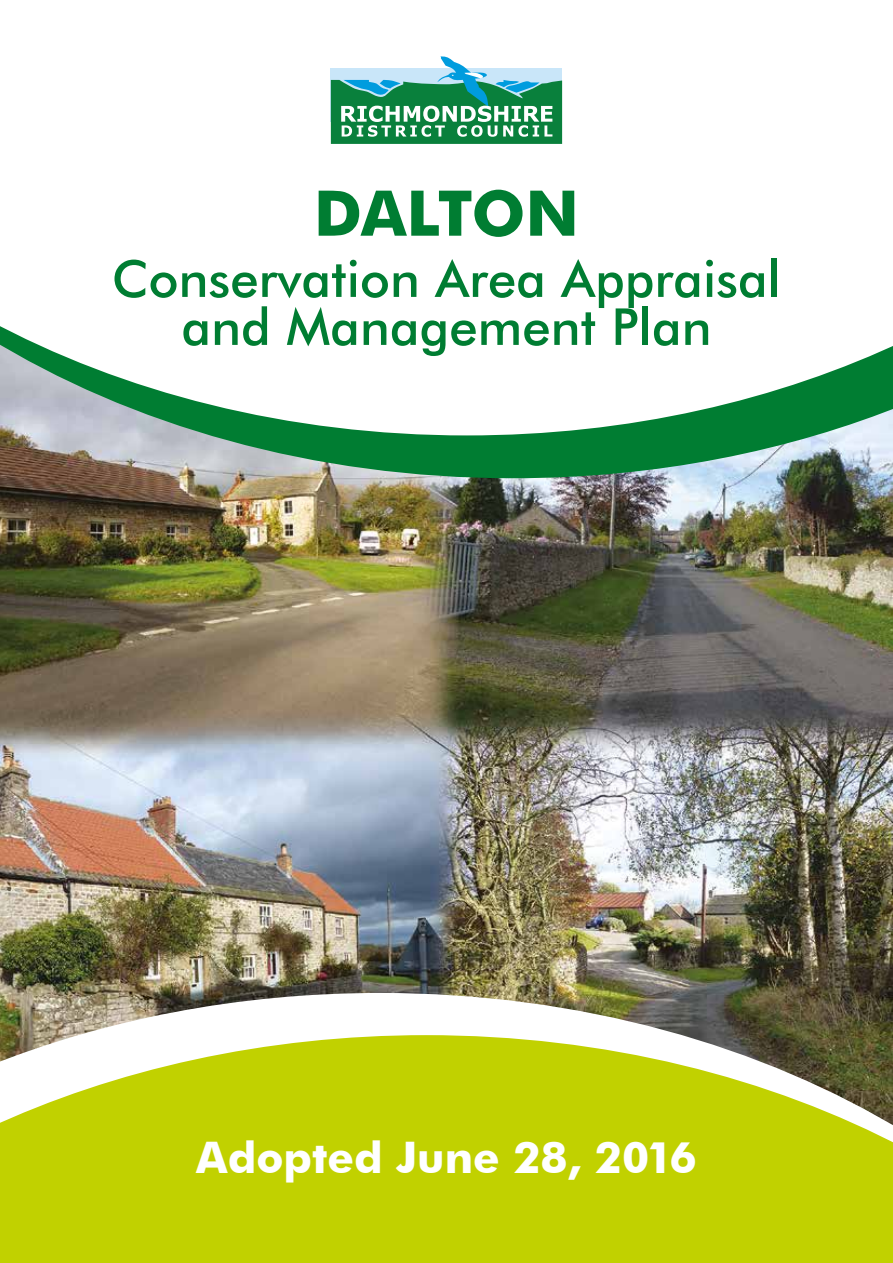
<style>
.page{position:relative;width:893px;height:1263px;background:#fff}
.page>*{position:absolute;margin:0;border:0;box-sizing:border-box;transform-origin:0 0}
.t1{font:700 63px "Futura BT";letter-spacing:-.015em;color:#007d32}
.t2{font:500 51px/48px "Futura BT";color:#007d32;text-align:center}
.t3{font:700 43.5px "Futura BT";color:#fff}
</style>
<div class="page">
<img style="left:0;top:478px;width:893px;height:515px">
<img style="left:0;top:435px;width:893px;height:43px">
<svg style="left:0;top:68px;width:893px;height:367px"></svg>
<img style="left:0;top:993px;width:893px;height:42px">
<svg style="left:0;top:1035px;width:893px;height:151px;background:#c2ce27"></svg>
<svg style="left:331px;top:56px;width:231px;height:88px"></svg>
<div style="left:0;top:1186px;width:893px;height:77px;background:#c1d100"></div>
<p class="t1" style="left:314px;top:175px;width:267px">DALTON</p>
<p class="t2" style="left:112px;top:254px;width:671px">Conservation Area Appraisal and Management Plan</p>
<p class="t3" style="left:196px;top:1131px;width:502px">Adopted June 28, 2016</p>
</div>
